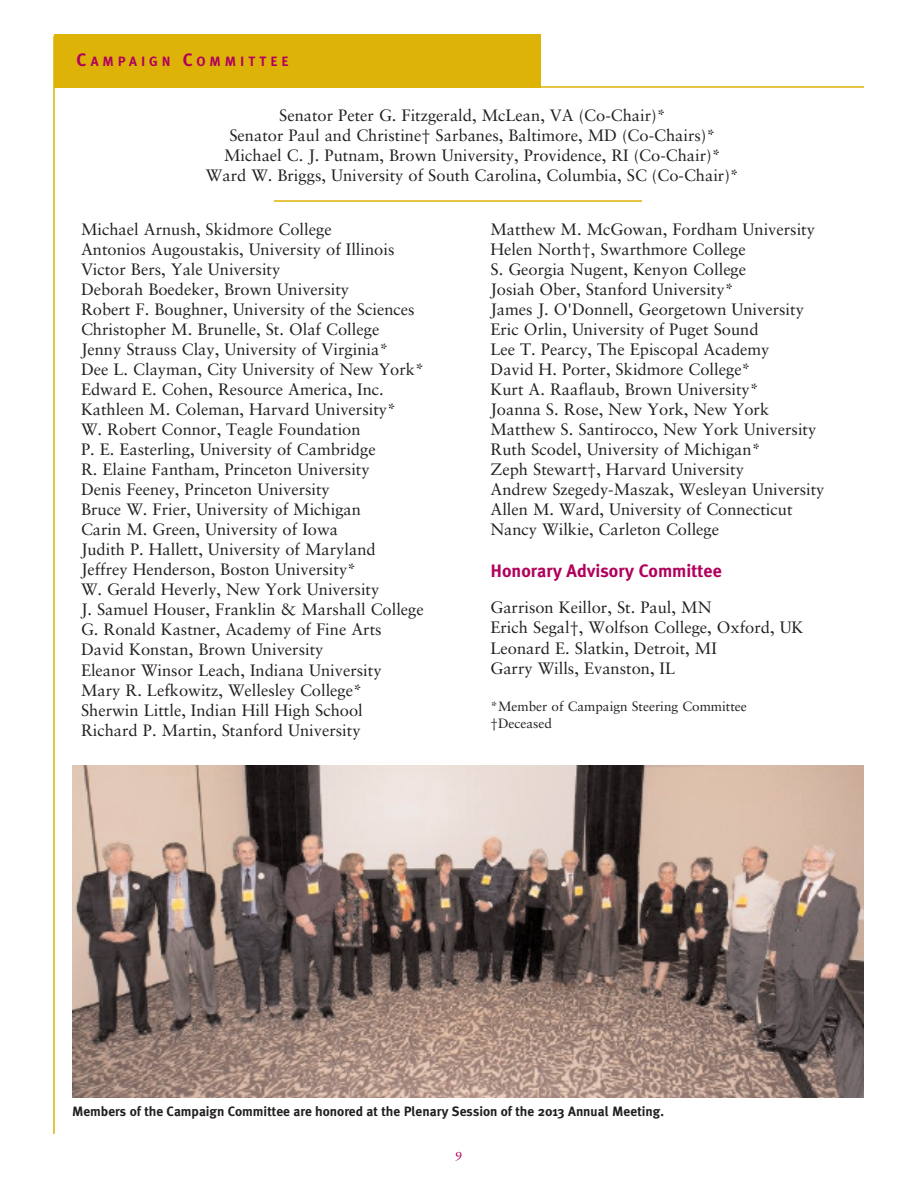
<style>
.page{position:relative;width:918px;height:1188px;background:#fff}
.page>*{position:absolute;margin:0;border:0;box-sizing:border-box;transform-origin:0 0}
.t1{font:700 18px "Meta Plus";color:#b1015c}
.t2{font:16.5px/20.1px "Sabon P";color:#231f20}
.t3{font:700 13.5px "Meta Plus";color:#231f20}
.t4{font:13.5px/16.4px "Sabon P";color:#231f20}
.t5{font:700 13.5px "Meta Plus";letter-spacing:.29em;color:#b1015c}
.t6{font:13.5px "Sabon P";color:#b1015c}
.s1{font-size:18px}
</style>
<div class="page">
<div style="left:54px;top:34px;width:486px;height:54px;background:#deb308"></div>
<hr style="left:54px;top:86px;width:810px;height:2px;background:#deb308">
<hr style="left:53px;top:36px;width:2px;height:1098px;background:#deb308">
<hr style="left:274px;top:200px;width:368px;height:2px;background:#deb308">
<img style="left:72px;top:765px;width:792px;height:333px">
<p class="t5" style="left:77px;top:53px;width:214px"><span class="s1">C</span>AMPAIGN <span class="s1">C</span>OMMITTEE</p>
<p class="t2" style="left:206px;top:106px;width:535px;text-align:center">Senator Peter G. Fitzgerald, McLean, VA (Co-Chair)*<br>Senator Paul and Christine† Sarbanes, Baltimore, MD (Co-Chairs)* Michael C. J. Putnam, Brown University, Providence, RI (Co-Chair)* Ward W. Briggs, University of South Carolina, Columbia, SC (Co-Chair)*</p>
<p class="t2" style="left:81px;top:220px;width:345px">Michael Arnush, Skidmore College<br>Antonios Augoustakis, University of Illinois Victor Bers, Yale University<br>Deborah Boedeker, Brown University<br>Robert F. Boughner, University of the Sciences Christopher M. Brunelle, St. Olaf College<br>Jenny Strauss Clay, University of Virginia*<br>Dee L. Clayman, City University of New York* Edward E. Cohen, Resource America, Inc.<br>Kathleen M. Coleman, Harvard University*<br>W. Robert Connor, Teagle Foundation<br>P. E. Easterling, University of Cambridge<br>R. Elaine Fantham, Princeton University<br>Denis Feeney, Princeton University<br>Bruce W. Frier, University of Michigan<br>Carin M. Green, University of Iowa<br>Judith P. Hallett, University of Maryland Jeffrey Henderson, Boston University*<br>W. Gerald Heverly, New York University<br>J. Samuel Houser, Franklin &amp; Marshall College G. Ronald Kastner, Academy of Fine Arts David Konstan, Brown University<br>Eleanor Winsor Leach, Indiana University Mary R. Lefkowitz, Wellesley College* Sherwin Little, Indian Hill High School<br>Richard P. Martin, Stanford University</p>
<p class="t2" style="left:490px;top:220px;width:336px">Matthew M. McGowan, Fordham University Helen North†, Swarthmore College<br>S. Georgia Nugent, Kenyon College<br>Josiah Ober, Stanford University*<br>James J. O'Donnell, Georgetown University Eric Orlin, University of Puget Sound<br>Lee T. Pearcy, The Episcopal Academy<br>David H. Porter, Skidmore College*<br>Kurt A. Raaflaub, Brown University*<br>Joanna S. Rose, New York, New York Matthew S. Santirocco, New York University Ruth Scodel, University of Michigan*<br>Zeph Stewart†, Harvard University<br>Andrew Szegedy-Maszak, Wesleyan University Allen M. Ward, University of Connecticut Nancy Wilkie, Carleton College</p>
<p class="t1" style="left:490px;top:560px;width:233px">Honorary Advisory Committee</p>
<p class="t2" style="left:490px;top:599px;width:315px">Garrison Keillor, St. Paul, MN<br>Erich Segal†, Wolfson College, Oxford, UK<br>Leonard E. Slatkin, Detroit, MI<br>Garry Wills, Evanston, IL</p>
<p class="t4" style="left:490px;top:699px;width:258px">*Member of Campaign Steering Committee †Deceased</p>
<p class="t3" style="left:72px;top:1104px;width:593px">Members of the Campaign Committee are honored at the Plenary Session of the 2013 Annual Meeting.</p>
<p class="t6" style="left:455px;top:1148px;width:9px">9</p>
</div>
